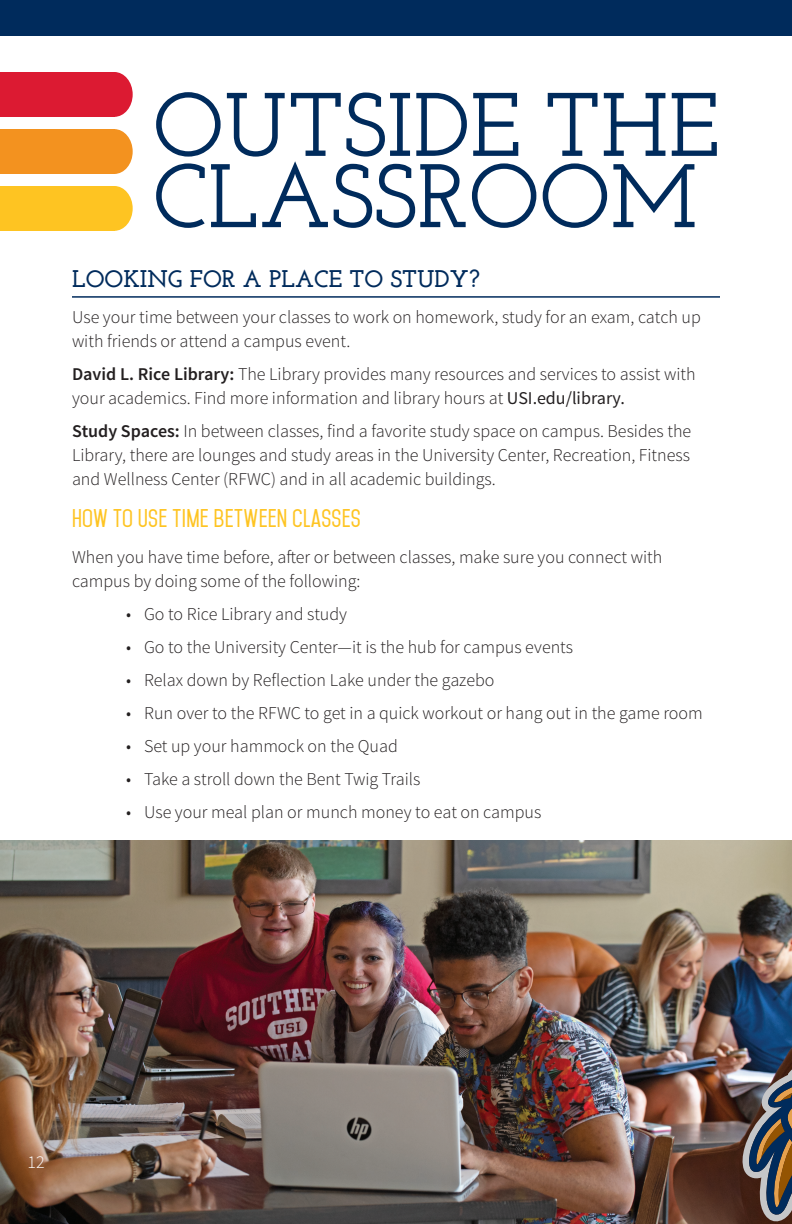
<style>
.page{position:relative;width:792px;height:1224px;background:#fff}
.page>*{position:absolute;margin:0;border:0;box-sizing:border-box;transform-origin:0 0}
.t1{font:600 90px/71.2px "Josefin Slab";color:#002b5c}
.t2{font:700 24px "Josefin Slab";color:#002b5c}
.t3{font:600 22px "Mohave";letter-spacing:.01em;color:#fec422}
.t4{font:300 18px/24px "Source Sans Pro";color:#231f20}
.t5{font:300 18px "Source Sans Pro";color:#fff}
.s1{font-weight:600}
.s2{font-weight:400}
</style>
<div class="page">
<div style="left:0;top:0;width:792px;height:36px;background:#002b5c"></div>
<hr style="left:72px;top:296px;width:648px;height:2px;background:#002b5c">
<div style="left:0;top:72px;width:114px;height:45px;background:#dc1a32"></div>
<div style="left:96px;top:72px;width:37px;height:45px;background:#dc1a32;border-radius:50%"></div>
<div style="left:0;top:129px;width:114px;height:45px;background:#f3921f"></div>
<div style="left:96px;top:129px;width:37px;height:45px;background:#f3921f;border-radius:50%"></div>
<div style="left:0;top:186px;width:114px;height:45px;background:#fec422"></div>
<div style="left:96px;top:186px;width:37px;height:45px;background:#fec422;border-radius:50%"></div>
<img style="left:0;top:841px;width:792px;height:383px">
<img style="left:741px;top:907px;width:51px;height:317px">
<h1 class="t1" style="left:153px;top:90px;width:568px">OUTSIDE THE<br>CLASSROOM</h1>
<h2 class="t2" style="left:72px;top:265px;width:409px">LOOKING FOR A PLACE TO STUDY?</h2>
<p class="t4" style="left:72px;top:305px;width:630px">Use your time between your classes to work on homework, study for an exam, catch up with friends or attend a campus event.</p>
<p class="t4" style="left:72px;top:362px;width:625px"><span class="s1">David L. Rice Library:</span> The Library provides many resources and services to assist with your academics. Find more information and library hours at <span class="s2">USI.edu/library.</span></p>
<p class="t4" style="left:72px;top:419px;width:621px;text-align:justify"><span class="s1">Study Spaces:</span> In between classes, find a favorite study space on campus. Besides the Library, there are lounges and study areas in the University Center, Recreation, Fitness and Wellness Center (RFWC) and in all academic buildings.</p>
<p class="t3" style="left:72px;top:505px;width:290px">HOW TO USE TIME BETWEEN CLASSES</p>
<p class="t4" style="left:72px;top:545px;width:592px">When you have time before, after or between classes, make sure you connect with campus by doing some of the following:</p>
<p class="t4" style="left:126px;top:602px;width:223px">• Go to Rice Library and study</p>
<p class="t4" style="left:126px;top:635px;width:449px">• Go to the University Center—it is the hub for campus events</p>
<p class="t4" style="left:126px;top:668px;width:370px">• Relax down by Reflection Lake under the gazebo</p>
<p class="t4" style="left:126px;top:701px;width:578px">• Run over to the RFWC to get in a quick workout or hang out in the game room</p>
<p class="t4" style="left:126px;top:734px;width:273px">• Set up your hammock on the Quad</p>
<p class="t4" style="left:126px;top:767px;width:296px">• Take a stroll down the Bent Twig Trails</p>
<p class="t4" style="left:126px;top:800px;width:417px">• Use your meal plan or munch money to eat on campus</p>
<p class="t5" style="left:27px;top:1151px;width:19px">12</p>
</div>
